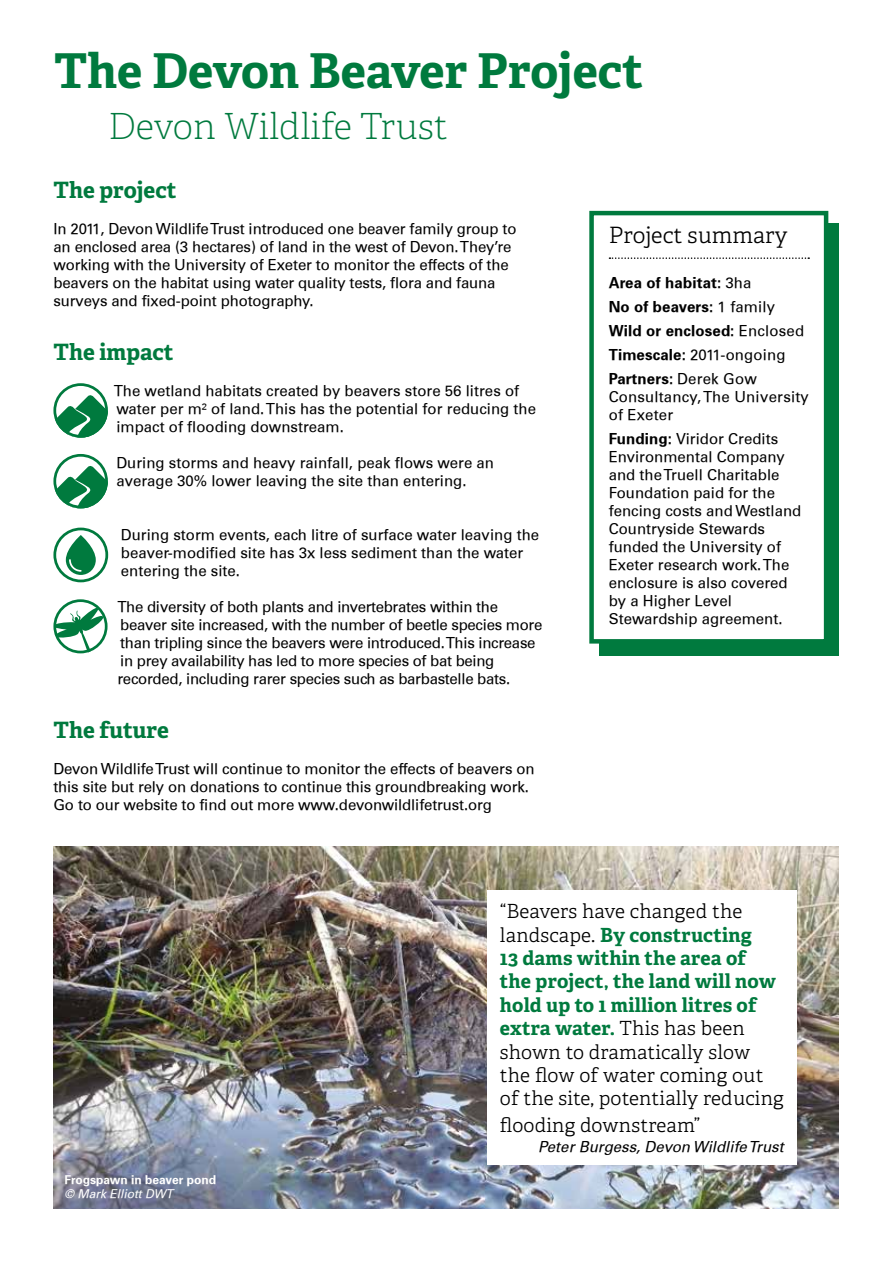
<style>
.page{position:relative;width:893px;height:1263px;background:#fff}
.page>*{position:absolute;margin:0;border:0;box-sizing:border-box;transform-origin:0 0}
.t1{font:700 48px "Adelle";letter-spacing:-.005em;color:#007a3e}
.t2{font:100 36px "Adelle";color:#007a3e}
.t3{font:700 22.5px "Adelle";color:#007a3e}
.t4{font:300 22.5px "Adelle";color:#000}
.t5{font:300 19.5px/23.4px "Adelle";letter-spacing:.01em;color:#000}
.t6{font:15px/18px "Univers";letter-spacing:-.01em;color:#000}
.t7{font:700 15px/24px "Univers";letter-spacing:.01em;color:#000}
.t8{font:15px/18px "Univers";letter-spacing:.01em;color:#000}
.t9{font:italic 15px "Univers";color:#000}
.t10{font:700 12px "Univers";color:#fff}
.t11{font:italic 12px "Univers";color:#fff}
.s1{font-weight:400}
.s2{font-weight:700}
.s3{font-weight:700;color:#007a3e}
</style>
<div class="page">
<img style="left:53px;top:846px;width:786px;height:363px">
<div style="left:600px;top:224px;width:239px;height:432px;background:#007a3e"></div>
<svg style="left:54px;top:394px;width:54px;height:43px"></svg>
<div style="left:53px;top:383px;width:55px;height:55px;border:3px solid #007a3e;border-radius:50%"></div>
<svg style="left:55px;top:464px;width:53px;height:44px"></svg>
<div style="left:53px;top:454px;width:55px;height:54px;border:3px solid #007a3e;border-radius:50%"></div>
<svg style="left:66px;top:535px;width:30px;height:40px"></svg>
<svg style="left:68px;top:558px;width:15px;height:15px"></svg>
<div style="left:53px;top:528px;width:55px;height:54px;border:3px solid #007a3e;border-radius:50%"></div>
<svg style="left:55px;top:608px;width:48px;height:45px"></svg>
<div style="left:53px;top:599px;width:55px;height:54px;border:3px solid #007a3e;border-radius:50%"></div>
<div style="left:592px;top:213px;width:234px;height:428px;background:#fff"></div>
<svg style="left:609px;top:257px;width:200px;height:2px"></svg>
<div style="left:589px;top:211px;width:239px;height:433px;border:4px solid #007a3e"></div>
<div style="left:487px;top:890px;width:309px;height:275px;background:#fff"></div>
<h1 class="t1" style="left:54px;top:40px;width:591px">The Devon Beaver Project</h1>
<h2 class="t2" style="left:108px;top:101px;width:341px">Devon Wildlife Trust</h2>
<h3 class="t3" style="left:53px;top:176px;width:125px">The project</h3>
<p class="t6" style="left:53px;top:220px;width:465px">In 2011, Devon Wildlife Trust introduced one beaver family group to an enclosed area (3 hectares) of land in the west of Devon. They’re working with the University of Exeter to monitor the effects of the beavers on the habitat using water quality tests, flora and fauna surveys and fixed-point photography.</p>
<h3 class="t3" style="left:53px;top:338px;width:122px">The impact</h3>
<p class="t6" style="left:114px;top:382px;width:424px">The wetland habitats created by beavers store 56 litres of water per m² of land. This has the potential for reducing the impact of flooding downstream.</p>
<p class="t6" style="left:116px;top:454px;width:379px">During storms and heavy rainfall, peak flows were an average 30% lower leaving the site than entering.</p>
<p class="t6" style="left:121px;top:526px;width:420px">During storm events, each litre of surface water leaving the beaver-modified site has 3x less sediment than the water entering the site.</p>
<p class="t6" style="left:117px;top:598px;width:426px">The diversity of both plants and invertebrates within the beaver site increased, with the number of beetle species more than tripling since the beavers were introduced. This increase in prey availability has led to more species of bat being recorded, including rarer species such as barbastelle bats.</p>
<h3 class="t3" style="left:53px;top:716px;width:117px">The future</h3>
<p class="t6" style="left:53px;top:760px;width:483px">Devon Wildlife Trust will continue to monitor the effects of beavers on this site but rely on donations to continue this groundbreaking work.<br>Go to our website to find out more www.devonwildlifetrust.org</p>
<h3 class="t4" style="left:609px;top:219px;width:180px">Project summary</h3>
<p class="t7" style="left:609px;top:271px;width:197px">Area of habitat: <span class="s1">3ha<br></span>No of beavers: <span class="s1">1 family<br></span>Wild or enclosed: <span class="s1">Enclosed<br></span>Timescale: <span class="s1">2011-ongoing<br></span>Partners: <span class="s1">Derek Gow</span></p>
<p class="t8" style="left:609px;top:387px;width:202px">Consultancy, The University of Exeter</p>
<p class="t6" style="left:609px;top:429px;width:194px"><span class="s2">Funding:</span> Viridor Credits<br>Environmental Company and the Truell Charitable<br>Foundation paid for the fencing costs and Westland<br>Countryside Stewards funded the University of<br>Exeter research work. The enclosure is also covered by a Higher Level<br>Stewardship agreement.</p>
<p class="t10" style="left:65px;top:1172px;width:153px">Frogspawn in beaver pond</p>
<p class="t11" style="left:65px;top:1187px;width:110px">© Mark Elliott DWT</p>
<p class="t5" style="left:500px;top:899px;width:285px">“Beavers have changed the landscape. <span class="s3">By constructing<br>13 dams within the area of<br>the project, the land will now hold up to 1 million litres of extra water.</span> This has been shown to dramatically slow the flow of water coming out of the site, potentially reducing</p>
<h3 class="t5" style="left:500px;top:1113px;width:202px">flooding downstream”</h3>
<p class="t9" style="left:538px;top:1138px;width:247px">Peter Burgess, Devon Wildlife Trust</p>
</div>
